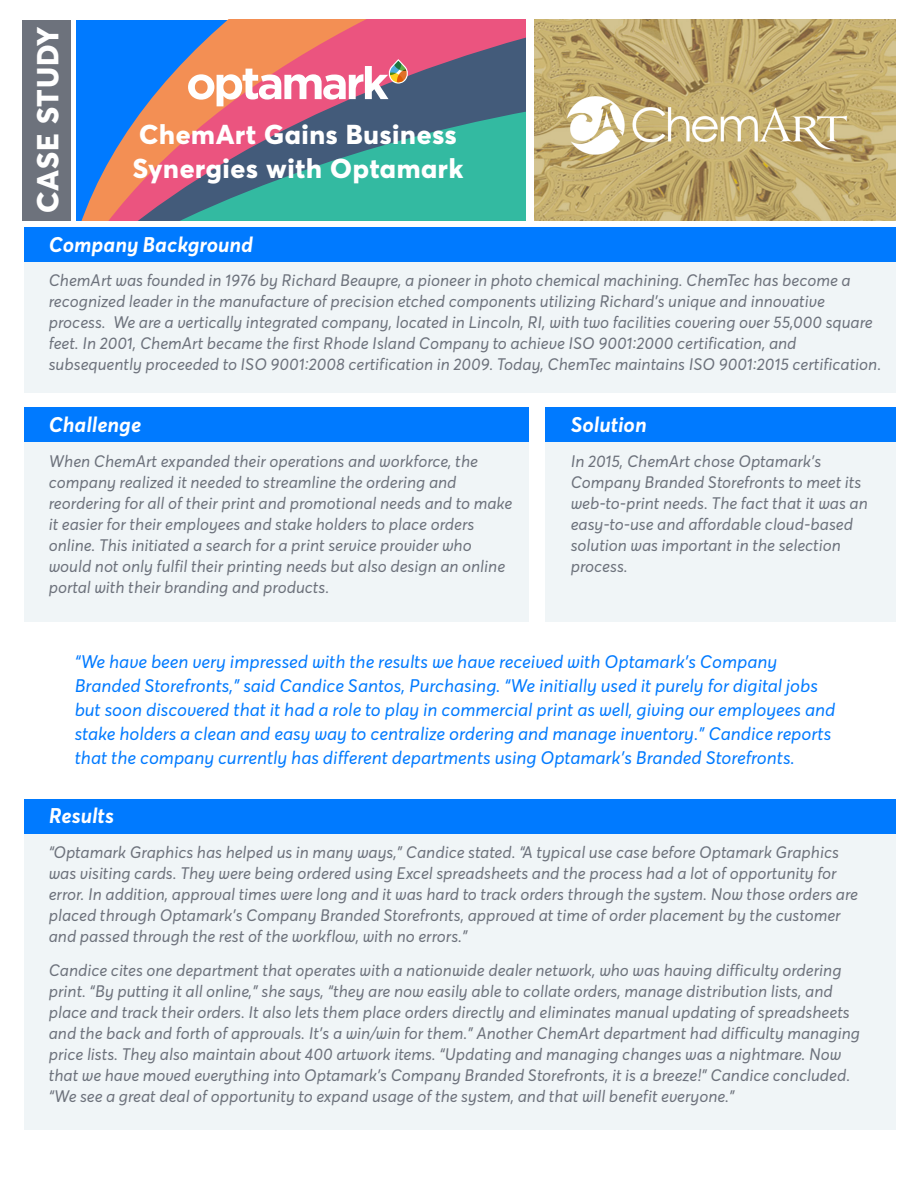
<style>
.page{position:relative;width:918px;height:1188px;background:#fff}
.page>*{position:absolute;margin:0;border:0;box-sizing:border-box;transform-origin:0 0}
.t1{font:800 30px "Averta";letter-spacing:.025em;color:#fff}
.t2{font:800 27px/33.9px "Averta";letter-spacing:.025em;color:#fff}
.t3{font:italic 700 21px "Averta";color:#fff}
.t4{font:italic 18px/24px "Averta";color:#007aff}
.t5{font:italic 16.5px/21px "Averta";color:#6d727c}
</style>
<div class="page">
<div style="left:24px;top:262px;width:872px;height:131px;background:#f0f5f7"></div>
<div style="left:22px;top:20px;width:49px;height:201px;background:#6d727c"></div>
<svg style="left:77px;top:20px;width:448px;height:77px;background:#806e9f"></svg>
<svg style="left:77px;top:97px;width:448px;height:124px;background:#638990"></svg>
<svg style="left:188px;top:59px;width:221px;height:47px"></svg>
<div style="left:24px;top:227px;width:872px;height:35px;background:#007aff"></div>
<div style="left:24px;top:442px;width:505px;height:180px;background:#f0f5f7"></div>
<div style="left:24px;top:407px;width:505px;height:35px;background:#007aff"></div>
<div style="left:545px;top:442px;width:351px;height:180px;background:#f0f5f7"></div>
<div style="left:545px;top:407px;width:351px;height:35px;background:#007aff"></div>
<div style="left:24px;top:834px;width:872px;height:296px;background:#f0f5f7"></div>
<div style="left:24px;top:799px;width:872px;height:35px;background:#007aff"></div>
<img style="left:535px;top:20px;width:361px;height:201px">
<img style="left:561px;top:74px;width:291px;height:99px">
<h1 class="t1" style="left:29px;top:213px;width:187px;rotate:-90deg">CASE STUDY</h1>
<p class="t3" style="left:49px;top:231px;width:206px">Company Background</p>
<p class="t5" style="left:49px;top:271px;width:834px">ChemArt was founded in 1976 by Richard Beaupre, a pioneer in photo chemical machining. ChemTec has become a recognized leader in the manufacture of precision etched components utilizing Richard’s unique and innovative process. We are a vertically integrated company, located in Lincoln, RI, with two facilities covering over 55,000 square feet. In 2001, ChemArt became the first Rhode Island Company to achieve ISO 9001∶2000 certification, and subsequently proceeded to ISO 9001∶2008 certification in 2009. Today, ChemTec maintains ISO 9001∶2015 certification.</p>
<h2 class="t2" style="left:133px;top:117px;width:332px">ChemArt Gains Business<br>Synergies with Optamark</h2>
<p class="t3" style="left:49px;top:411px;width:94px">Challenge</p>
<p class="t5" style="left:49px;top:451px;width:465px">When ChemArt expanded their operations and workforce, the company realized it needed to streamline the ordering and reordering for all of their print and promotional needs and to make it easier for their employees and stake holders to place orders online. This initiated a search for a print service provider who would not only fulfil their printing needs but also design an online portal with their branding and products.</p>
<p class="t3" style="left:571px;top:411px;width:78px">Solution</p>
<p class="t5" style="left:571px;top:451px;width:299px">In 2015, ChemArt chose Optamark’s Company Branded Storefronts to meet its web-to-print needs. The fact that it was an easy-to-use and affordable cloud-based solution was important in the selection process.</p>
<p class="t4" style="left:75px;top:650px;width:762px">“We have been very impressed with the results we have received with Optamark’s Company Branded Storefronts,” said Candice Santos, Purchasing. “We initially used it purely for digital jobs but soon discovered that it had a role to play in commercial print as well, giving our employees and stake holders a clean and easy way to centralize ordering and manage inventory.” Candice reports that the company currently has different departments using Optamark’s Branded Storefronts.</p>
<p class="t3" style="left:49px;top:803px;width:67px">Results</p>
<p class="t5" style="left:49px;top:842px;width:811px">“Optamark Graphics has helped us in many ways,” Candice stated. “A typical use case before Optamark Graphics was visiting cards. They were being ordered using Excel spreadsheets and the process had a lot of opportunity for error. In addition, approval times were long and it was hard to track orders through the system. Now those orders are placed through Optamark’s Company Branded Storefronts, approved at time of order placement by the customer and passed through the rest of the workflow, with no errors.”</p>
<p class="t5" style="left:49px;top:961px;width:813px">Candice cites one department that operates with a nationwide dealer network, who was having difficulty ordering print. “By putting it all online,” she says, “they are now easily able to collate orders, manage distribution lists, and place and track their orders. It also lets them place orders directly and eliminates manual updating of spreadsheets and the back and forth of approvals. It’s a win/win for them.” Another ChemArt department had difficulty managing price lists. They also maintain about 400 artwork items. “Updating and managing changes was a nightmare. Now that we have moved everything into Optamark’s Company Branded Storefronts, it is a breeze!” Candice concluded. “We see a great deal of opportunity to expand usage of the system, and that will benefit everyone.”</p>
</div>
